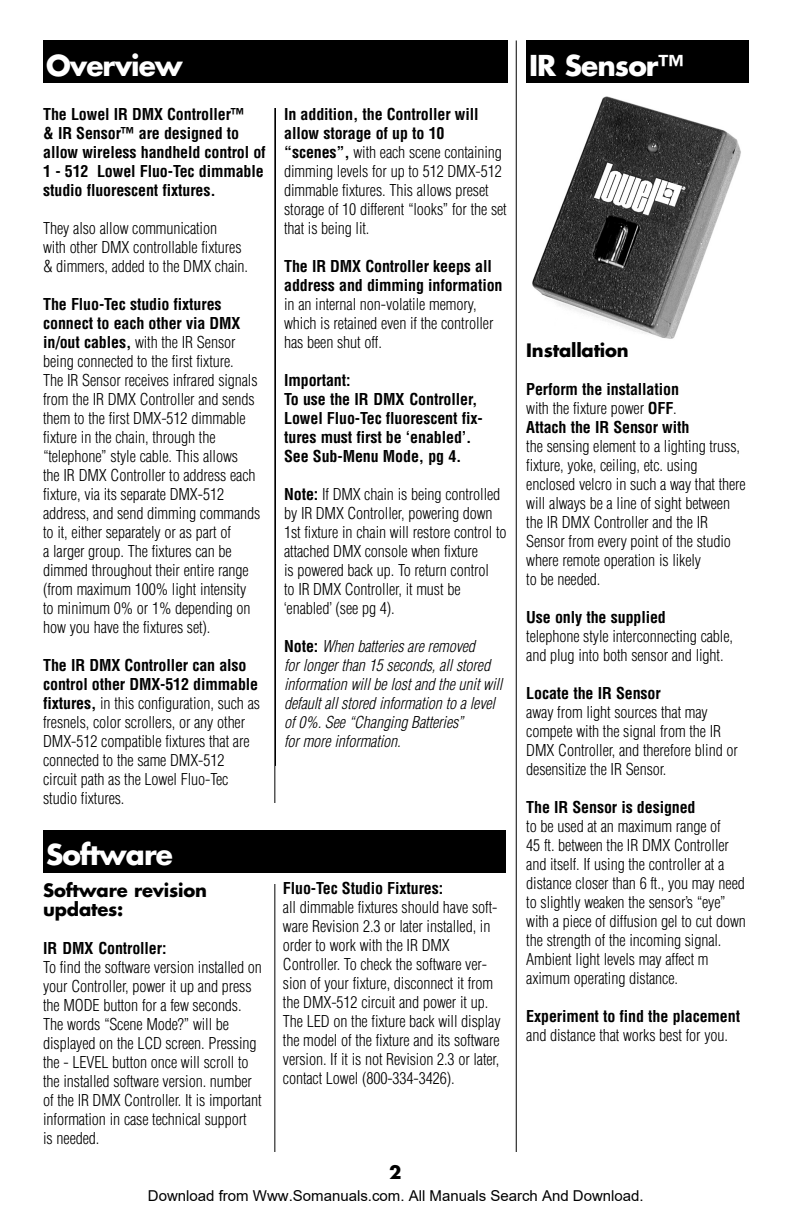
<style>
.page{position:relative;width:792px;height:1224px;background:#fff}
.page>*{position:absolute;margin:0;border:0;box-sizing:border-box;transform-origin:0 0}
.t1{font:700 28px "Futura";letter-spacing:-.035em;color:#fff}
.t2{font:700 18px/19px "Futura";letter-spacing:-.01em;color:#000}
.t3{font:300 condensed 16px/19px "Helvetica";letter-spacing:-.005em;color:#000}
.t4{font:700 condensed 16px/19px "Helvetica";letter-spacing:-.01em;color:#000}
.t5{font:italic 300 condensed 16px/19px "Helvetica";color:#000}
.t6{font:15px "Arial";color:#000}
.s1{font-weight:700}
.s2{font-weight:700;font-style:normal}
.s3{font-weight:300}
</style>
<div class="page">
<hr style="left:516px;top:40px;width:1px;height:1112px;background:#000">
<div style="left:43px;top:40px;width:465px;height:43px;background:#000"></div>
<div style="left:526px;top:40px;width:223px;height:43px;background:#000"></div>
<hr style="left:275px;top:108px;width:1px;height:695px;background:#000">
<hr style="left:275px;top:884px;width:1px;height:268px;background:#000">
<div style="left:43px;top:830px;width:462px;height:43px;background:#000"></div>
<img style="left:532px;top:96px;width:209px;height:243px">
<h1 class="t1" style="left:46px;top:53px;width:138px">Overview</h1>
<p class="t4" style="left:43px;top:106px;width:224px">The Lowel IR DMX Controller™<br>&amp; IR Sensor™ are designed to allow wireless handheld control of<br>1 - 512 Lowel Fluo-Tec dimmable studio fluorescent fixtures.</p>
<p class="t3" style="left:43px;top:220px;width:206px">They also allow communication<br>with other DMX controllable fixtures &amp; dimmers, added to the DMX chain.</p>
<p class="t3" style="left:43px;top:296px;width:219px"><span class="s1">The Fluo-Tec studio fixtures connect to each other via DMX in/out cables,</span> with the IR Sensor being connected to the first fixture.<br>The IR Sensor receives infrared signals from the IR DMX Controller and sends them to the first DMX-512 dimmable fixture in the chain, through the “telephone” style cable. This allows<br>the IR DMX Controller to address each fixture, via its separate DMX-512 address, and send dimming commands to it, either separately or as part of<br>a larger group. The fixtures can be dimmed throughout their entire range (from maximum 100% light intensity to minimum 0% or 1% depending on how you have the fixtures set).</p>
<p class="t3" style="left:43px;top:657px;width:218px"><span class="s1">The IR DMX Controller can also control other DMX-512 dimmable fixtures,</span> in this configuration, such as fresnels, color scrollers, or any other<br>DMX-512 compatible fixtures that are connected to the same DMX-512 circuit path as the Lowel Fluo-Tec studio fixtures.</p>
<h1 class="t1" style="left:46px;top:842px;width:128px">Software</h1>
<p class="t2" style="left:43px;top:882px;width:165px">Software revision updates:</p>
<p class="t4" style="left:43px;top:940px;width:125px">IR DMX Controller:</p>
<p class="t3" style="left:43px;top:959px;width:220px">To find the software version installed on your Controller, power it up and press the MODE button for a few seconds.<br>The words “Scene Mode?” will be displayed on the LCD screen. Pressing the - LEVEL button once will scroll to the installed software version. number of the IR DMX Controller. It is important information in case technical support<br>is needed.</p>
<p class="t3" style="left:284px;top:106px;width:224px"><span class="s1">In addition, the Controller will allow storage of up to 10 “scenes”,</span> with each scene containing dimming levels for up to 512 DMX-512 dimmable fixtures. This allows preset storage of 10 different “looks” for the set that is being lit.</p>
<p class="t4" style="left:284px;top:258px;width:220px">The IR DMX Controller keeps all address and dimming information</p>
<p class="t3" style="left:284px;top:296px;width:211px">in an internal non-volatile memory, which is retained even if the controller has been shut off.</p>
<p class="t4" style="left:284px;top:372px;width:200px">Important:<br>To use the IR DMX Controller,<br>Lowel Fluo-Tec fluorescent fix&shy;tures must first be ‘enabled’.<br>See Sub-Menu Mode, pg 4.</p>
<p class="t3" style="left:284px;top:486px;width:224px"><span class="s1">Note:</span> If DMX chain is being controlled by IR DMX Controller, powering down 1st fixture in chain will restore control to attached DMX console when fixture<br>is powered back up. To return control<br>to IR DMX Controller, it must be ‘enabled’ (see pg 4).</p>
<p class="t5" style="left:284px;top:638px;width:223px"><span class="s2">N o t e :</span> When batteriesareremoved forlongerthan 15 seconds,allstored information willbelostand theunitwill defaultallstored information to alevel of0%.See“Changing Batteries” formoreinformation.</p>
<p class="t4" style="left:283px;top:880px;width:162px">Fluo-Tec Studio Fixtures:</p>
<p class="t3" style="left:283px;top:899px;width:219px">all dimmable fixtures should have soft&shy;ware Revision 2.3 or later installed, in order to work with the IR DMX Controller. To check the software ver&shy;sion of your fixture, disconnect it from the DMX-512 circuit and power it up.<br>The LED on the fixture back will display the model of the fixture and its software version. If it is not Revision 2.3 or later, contact Lowel (800-334-3426).</p>
<p class="t2" style="left:389px;top:1164px;width:14px">2</p>
<h1 class="t1" style="left:529px;top:53px;width:156px">IR Sensor™</h1>
<p class="t2" style="left:526px;top:342px;width:104px">Installation</p>
<p class="t4" style="left:526px;top:381px;width:165px">Perform the installation <span class="s3">with the fixture power</span> OFF<span class="s3">.<br></span>Attach the IR Sensor with</p>
<p class="t3" style="left:526px;top:438px;width:221px">the sensing element to a lighting truss, fixture, yoke, ceiling, etc. using enclosed velcro in such a way that there will always be a line of sight between the IR DMX Controller and the IR Sensor from every point of the studio where remote operation is likely<br>to be needed.</p>
<p class="t4" style="left:526px;top:609px;width:141px">Use only the supplied</p>
<p class="t3" style="left:526px;top:628px;width:208px">telephone style interconnecting cable, and plug into both sensor and light.</p>
<p class="t4" style="left:526px;top:685px;width:136px">Locate the IR Sensor</p>
<p class="t3" style="left:526px;top:704px;width:213px">away from light sources that may compete with the signal from the IR DMX Controller, and therefore blind or desensitize the IR Sensor.</p>
<p class="t4" style="left:526px;top:799px;width:171px">The IR Sensor is designed</p>
<p class="t3" style="left:526px;top:818px;width:221px">to be used at an maximum range of<br>45 ft. between the IR DMX Controller and itself. If using the controller at a distance closer than 6 ft., you may need to slightly weaken the sensor’s “eye” with a piece of diffusion gel to cut down the strength of the incoming signal.<br>Ambient light levels may affect m aximum operating distance.</p>
<p class="t4" style="left:526px;top:1008px;width:215px">Experiment to find the placement</p>
<p class="t3" style="left:526px;top:1027px;width:203px">and distance that works best for you.</p>
<p class="t6" style="left:148px;top:1187px;width:497px">Download from Www.Somanuals.com. All Manuals Search And Download.</p>
</div>
